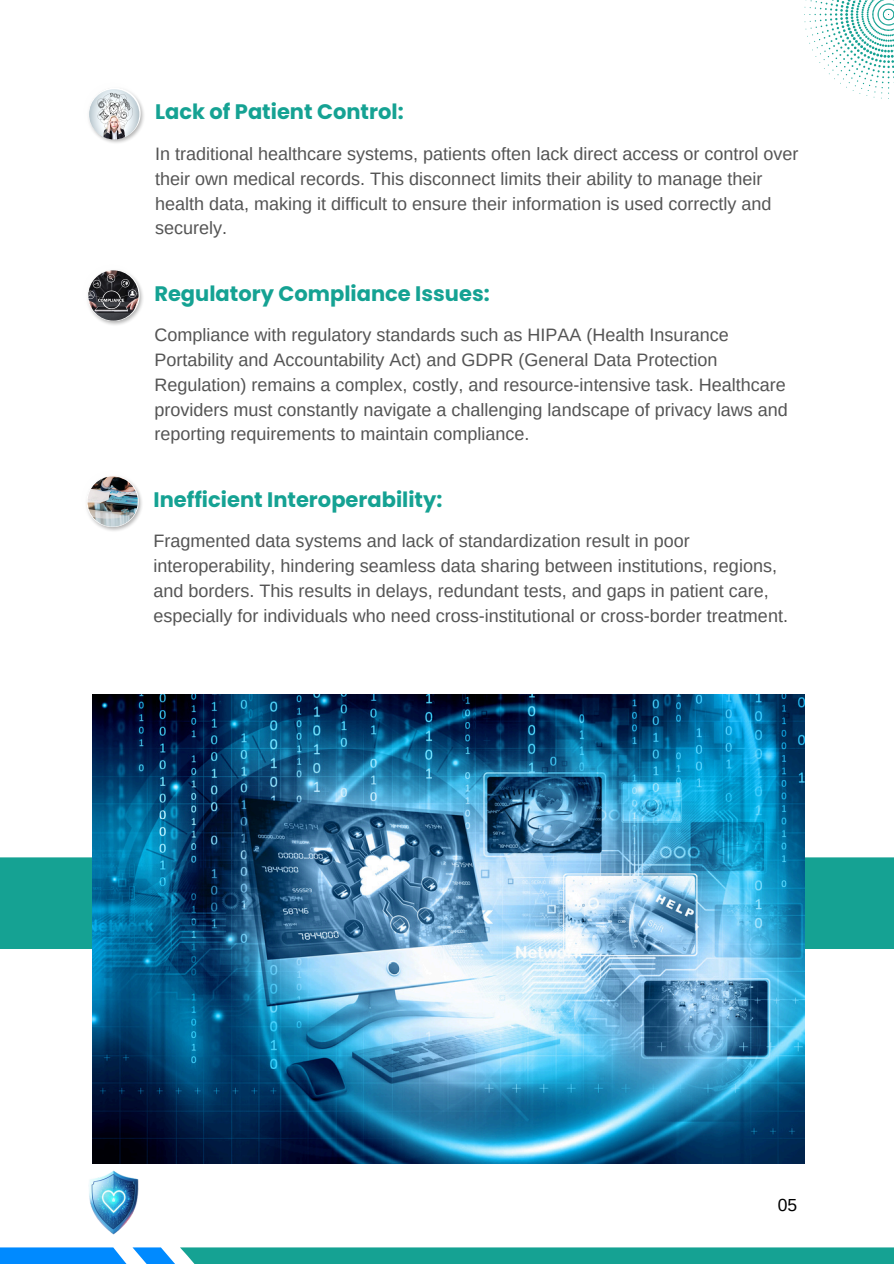
<style>
.page{position:relative;width:894px;height:1264px;background:#fff}
.page>*{position:absolute;margin:0;border:0;box-sizing:border-box;transform-origin:0 0}
.t1{font:700 21px "Poppins";color:#15a293}
.t2{font:18px/24.8px "Arimo";color:#545454}
.t3{font:17.4px "Arimo";color:#000}
</style>
<div class="page">
<svg style="left:0;top:1247px;width:893px;height:16px"></svg>
<img style="left:88px;top:91px;width:56px;height:52px">
<img style="left:89px;top:89px;width:50px;height:50px;border-radius:50%">
<img style="left:87px;top:270px;width:56px;height:55px">
<img style="left:88px;top:270px;width:50px;height:50px;border-radius:50%">
<img style="left:89px;top:1163px;width:65px;height:72px">
<img style="left:86px;top:477px;width:56px;height:54px">
<img style="left:87px;top:476px;width:51px;height:50px;border-radius:50%">
<div style="left:0;top:857px;width:893px;height:92px;background:#15a293"></div>
<img style="left:92px;top:694px;width:712px;height:469px">
<svg style="left:804px;top:0;width:90px;height:99px"></svg>
<p class="t1" style="left:155px;top:97px;width:250px">Lack of Patient Control:</p>
<p class="t2" style="left:155px;top:141px;width:644px">In traditional healthcare systems, patients often lack direct access or control over their own medical records. This disconnect limits their ability to manage their health data, making it difficult to ensure their information is used correctly and securely.</p>
<p class="t1" style="left:154px;top:278px;width:337px">Regulatory Compliance Issues:</p>
<h1 class="t2" style="left:154px;top:323px;width:635px">Compliance with regulatory standards such as HIPAA (Health Insurance Portability and Accountability Act) and GDPR (General Data Protection Regulation) remains a complex, costly, and resource-intensive task. Healthcare providers must constantly navigate a challenging landscape of privacy laws and reporting requirements to maintain compliance.</h1>
<p class="t1" style="left:153px;top:484px;width:290px">Inefficient Interoperability:</p>
<h1 class="t2" style="left:153px;top:529px;width:635px">Fragmented data systems and lack of standardization result in poor interoperability, hindering seamless data sharing between institutions, regions, and borders. This results in delays, redundant tests, and gaps in patient care, especially for individuals who need cross-institutional or cross-border treatment.</h1>
<p class="t3" style="left:777px;top:1195px;width:21px">05</p>
</div>
